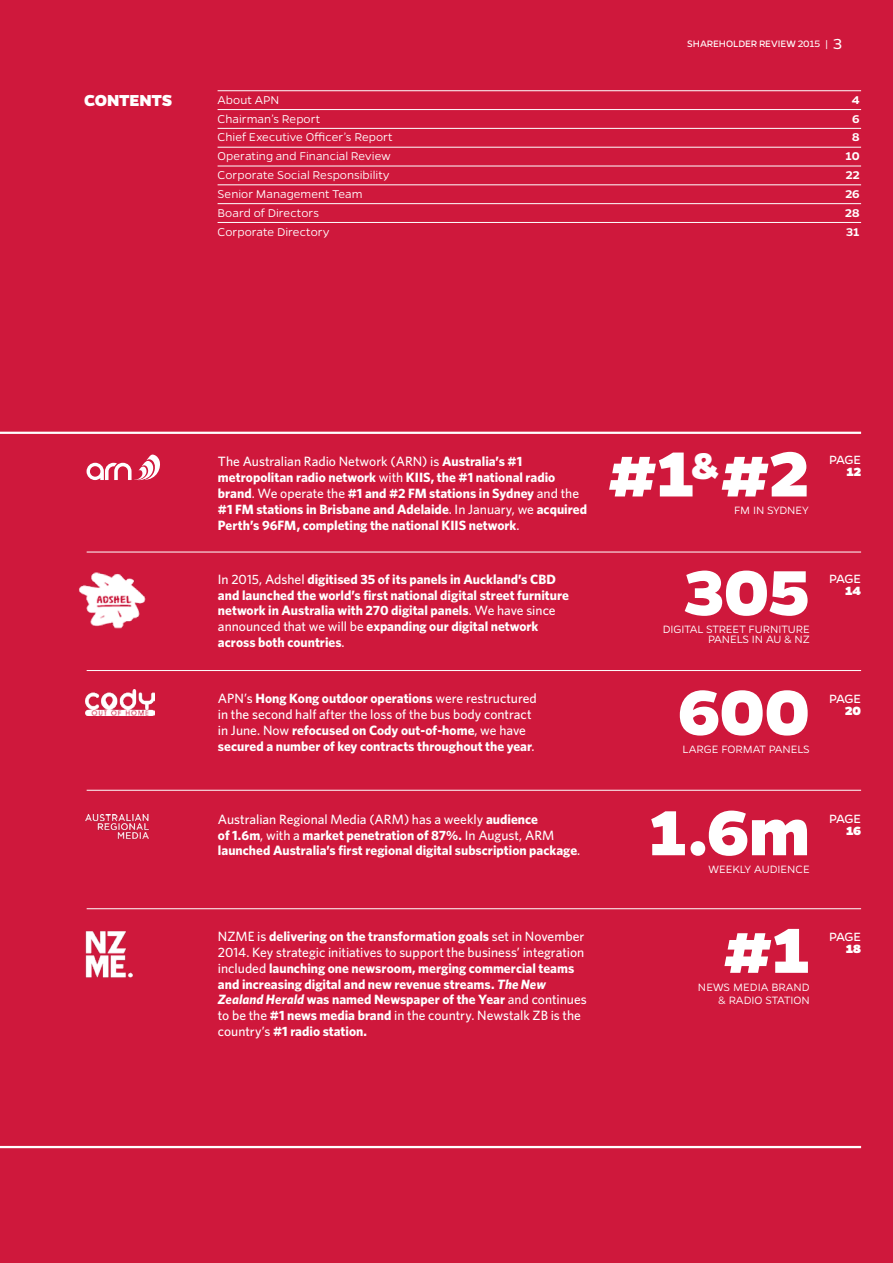
<style>
.page{position:relative;width:893px;height:1263px;background:#cf183c}
.page>*{position:absolute;margin:0;border:0;box-sizing:border-box;transform-origin:0 0}
.t1{font:800 72px "Gentona";letter-spacing:-.005em;color:#fff}
.t2{font:800 18px "Gentona";letter-spacing:-.015em;color:#fff}
.t3{font:700 13.5px/15.8px "Whitney";color:#fff}
.t4{font:13.5px "Gentona";letter-spacing:-.03em;color:#fff}
.t5{font:800 13.5px "Gentona";color:#fff}
.t6{font:300 12.75px "Gentona";letter-spacing:.005em;color:#fff}
.t7{font:600 12.75px "Gentona";letter-spacing:.005em;color:#fff}
.t8{font:300 12px "Gentona";letter-spacing:-.005em;color:#fff}
.t9{font:10.5px "Gentona";letter-spacing:-.005em;color:#fff}
.s1{font-size:16.5px}
.s2{font-weight:500}
.s3{font-style:italic}
</style>
<div class="page">
<svg style="left:0;top:90px;width:862px;height:344px"></svg>
<hr style="left:0;top:1146px;width:861px;height:2px;background:#fff">
<hr style="left:87px;top:552px;width:774px;height:1px;background:#fff">
<hr style="left:87px;top:790px;width:774px;height:1px;background:#fff">
<hr style="left:87px;top:908px;width:774px;height:1px;background:#fff">
<img style="left:85px;top:814px;width:64px;height:25px">
<img style="left:79px;top:572px;width:67px;height:57px">
<img style="left:85px;top:931px;width:48px;height:47px">
<hr style="left:87px;top:670px;width:774px;height:1px;background:#fff">
<img style="left:85px;top:690px;width:69px;height:25px">
<hr style="left:218px;top:90px;width:643px;height:1px;background:#fff">
<hr style="left:218px;top:109px;width:643px;height:1px;background:#fff">
<hr style="left:218px;top:128px;width:643px;height:1px;background:#fff">
<hr style="left:218px;top:147px;width:643px;height:1px;background:#fff">
<hr style="left:218px;top:166px;width:643px;height:1px;background:#fff">
<hr style="left:218px;top:185px;width:643px;height:1px;background:#fff">
<hr style="left:218px;top:203px;width:643px;height:1px;background:#fff">
<hr style="left:218px;top:222px;width:643px;height:1px;background:#fff">
<svg style="left:87px;top:455px;width:73px;height:25px"></svg>
<h2 class="t2" style="left:84px;top:90px;width:89px">CONTENTS</h2>
<p class="t9" style="left:687px;top:38px;width:156px">SHAREHOLDER REVIEW 2015 | <span class="s1">3</span></p>
<p class="t6" style="left:218px;top:93px;width:63px">About APN</p>
<p class="t7" style="left:852px;top:92px;width:9px">4</p>
<p class="t6" style="left:218px;top:111px;width:104px">Chairman’s Report</p>
<p class="t7" style="left:852px;top:111px;width:9px">6</p>
<p class="t6" style="left:218px;top:130px;width:177px">Chief Executive Officer’s Report</p>
<p class="t7" style="left:852px;top:130px;width:9px">8</p>
<p class="t6" style="left:218px;top:149px;width:174px">Operating and Financial Review</p>
<p class="t7" style="left:845px;top:149px;width:16px">10</p>
<p class="t6" style="left:218px;top:168px;width:173px">Corporate Social Responsibility</p>
<p class="t7" style="left:846px;top:168px;width:15px">22</p>
<p class="t6" style="left:218px;top:187px;width:146px">Senior Management Team</p>
<p class="t7" style="left:845px;top:187px;width:16px">26</p>
<p class="t6" style="left:218px;top:206px;width:103px">Board of Directors</p>
<p class="t7" style="left:845px;top:205px;width:16px">28</p>
<p class="t6" style="left:218px;top:224px;width:113px">Corporate Directory</p>
<p class="t7" style="left:846px;top:224px;width:15px">31</p>
<p class="t3" style="left:218px;top:454px;width:371px"><span class="s2">The Australian Radio Network (ARN) is</span> Australia’s #1 metropolitan radio network <span class="s2">with</span> KIIS, the #1 national radio brand<span class="s2">. We operate the</span> #1 and #2 FM stations in Sydney <span class="s2">and the </span>#1 FM stations in Brisbane and Adelaide<span class="s2">. In January, we</span> acquired Perth’s 96FM, completing the national KIIS network<span class="s2">.</span></p>
<p class="t3" style="left:218px;top:571px;width:353px"><span class="s2">In 2015, Adshel</span> digitised 35 of its panels in Auckland’s CBD and launched the world’s first national digital street furniture network in Australia with 270 digital panels<span class="s2">. We have since announced that we will be</span> expanding our digital network across both countries<span class="s2">.</span></p>
<p class="t3" style="left:218px;top:690px;width:320px"><span class="s2">APN’s</span> Hong Kong outdoor operations <span class="s2">were restructured in the second half after the loss of the bus body contract in June. Now</span> refocused on Cody out-of-home<span class="s2">, we have </span>secured a number of key contracts throughout the year<span class="s2">.</span></p>
<h1 class="t1" style="left:607px;top:432px;width:204px">#1<sup>&amp;</sup>#2</h1>
<p class="t8" style="left:734px;top:504px;width:76px">FM IN SYDNEY</p>
<p class="t4" style="left:829px;top:452px;width:33px">PAGE</p>
<p class="t5" style="left:847px;top:464px;width:16px">12</p>
<h1 class="t1" style="left:684px;top:551px;width:128px">305</h1>
<p class="t8" style="left:708px;top:633px;width:103px">PANELS IN AU &amp; NZ</p>
<p class="t8" style="left:663px;top:622px;width:148px">DIGITAL STREET FURNITURE</p>
<h1 class="t1" style="left:678px;top:670px;width:134px">600</h1>
<p class="t8" style="left:683px;top:742px;width:129px">LARGE FORMAT PANELS</p>
<p class="t4" style="left:829px;top:571px;width:33px">PAGE</p>
<p class="t5" style="left:845px;top:583px;width:17px">14</p>
<p class="t4" style="left:829px;top:691px;width:33px">PAGE</p>
<p class="t5" style="left:845px;top:703px;width:17px">20</p>
<p class="t3" style="left:218px;top:811px;width:364px"><span class="s2">Australian Regional Media (ARM) has a weekly</span> audience<br>of 1.6m<span class="s2">, with a</span> market penetration of 87%. <span class="s2">In August, ARM </span>launched Australia’s first regional digital subscription package<span class="s2">.</span></p>
<p class="t3" style="left:218px;top:928px;width:370px"><span class="s2">NZME is</span> delivering on the transformation goals <span class="s2">set in November 2014. Key strategic initiatives to support the business’ integration included</span> launching one newsroom, merging commercial teams and increasing digital and new revenue streams. <span class="s3">The New Zealand Herald</span> was named Newspaper of the Year <span class="s2">and continues to be the</span> #1 news media brand <span class="s2">in the country. Newstalk ZB is the country’s</span> #1 radio station.</p>
<h1 class="t1" style="left:650px;top:791px;width:161px">1.6m</h1>
<p class="t8" style="left:708px;top:862px;width:103px">WEEKLY AUDIENCE</p>
<p class="t4" style="left:829px;top:811px;width:33px">PAGE</p>
<p class="t5" style="left:846px;top:823px;width:16px">16</p>
<h1 class="t1" style="left:722px;top:908px;width:89px">#1</h1>
<p class="t8" style="left:718px;top:993px;width:93px">&amp; RADIO STATION</p>
<p class="t8" style="left:698px;top:980px;width:113px">NEWS MEDIA BRAND</p>
<p class="t4" style="left:829px;top:929px;width:33px">PAGE</p>
<p class="t5" style="left:846px;top:940px;width:16px">18</p>
</div>
